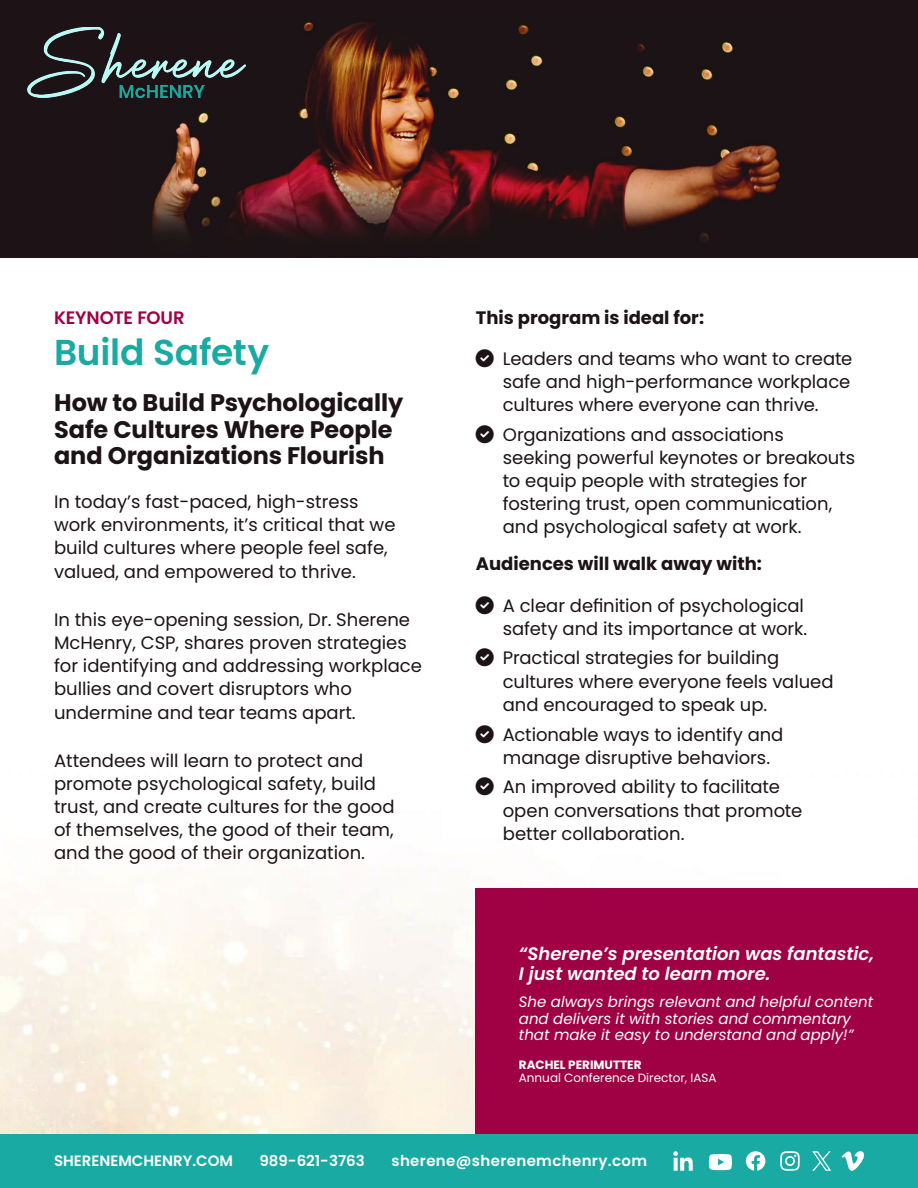
<style>
.page{position:relative;width:918px;height:1188px;background:#fff}
.page>*{position:absolute;margin:0;border:0;box-sizing:border-box;transform-origin:0 0}
.t1{font:600 36px "Poppins";letter-spacing:-.005em;color:#19aba3}
.t2{font:700 24px/26.4px "Poppins";letter-spacing:-.005em;color:#1d1316}
.t3{font:18px/23.1px "Poppins";color:#1d1316}
.t4{font:italic 600 18px/19.8px "Poppins";color:#fff}
.t5{font:700 18px "Poppins";color:#1d1316}
.t6{font:600 18px "Poppins";letter-spacing:-.005em;color:#9f0144}
.t7{font:italic 15px/16.5px "Poppins";color:#fff}
.t8{font:600 15px "Poppins";color:#fff}
.t9{font:600 15px "Poppins";letter-spacing:.025em;color:#fff}
.t10{font:12px "Poppins";color:#fff}
.t11{font:700 12px "Poppins";color:#fff}
</style>
<div class="page">
<div style="left:0;top:0;width:918px;height:257px;background:#1d1316"></div>
<img style="left:0;top:859px;width:476px;height:275px">
<img style="left:152px;top:22px;width:629px;height:218px">
<div style="left:122px;top:34px;width:130px;height:67px;background:#1d1316"></div>
<img style="left:27px;top:27px;width:219px;height:71px">
<div style="left:476px;top:888px;width:442px;height:247px;background:#9f0144"></div>
<div style="left:0;top:1134px;width:918px;height:54px;background:#19aba3"></div>
<svg style="left:842px;top:1151px;width:22px;height:20px"></svg>
<svg style="left:812px;top:1151px;width:19px;height:20px"></svg>
<svg style="left:780px;top:1151px;width:20px;height:20px"></svg>
<svg style="left:746px;top:1151px;width:19px;height:20px"></svg>
<svg style="left:709px;top:1154px;width:23px;height:16px"></svg>
<svg style="left:673px;top:1151px;width:20px;height:20px"></svg>
<p class="t6" style="left:54px;top:307px;width:132px">KEYNOTE FOUR</p>
<h1 class="t1" style="left:54px;top:331px;width:217px">Build Safety</h1>
<h2 class="t2" style="left:54px;top:390px;width:351px">How to Build Psychologically<br>Safe Cultures Where People and Organizations Flourish</h2>
<p class="t3" style="left:54px;top:490px;width:343px">In today’s fast-paced, high-stress work environments, it’s critical that we build cultures where people feel safe, valued, and empowered to thrive.</p>
<p class="t3" style="left:54px;top:608px;width:370px">In this eye-opening session, Dr. Sherene McHenry, CSP, shares proven strategies for identifying and addressing workplace bullies and covert disruptors who undermine and tear teams apart.</p>
<p class="t3" style="left:54px;top:749px;width:342px">Attendees will learn to protect and promote psychological safety, build trust, and create cultures for the good of themselves, the good of their team, and the good of their organization.</p>
<p class="t5" style="left:476px;top:307px;width:230px">This program is ideal for:</p>
<p class="t3" style="left:503px;top:347px;width:351px;text-align:justify">Leaders and teams who want to create safe and high-performance workplace cultures where everyone can thrive.</p>
<p class="t3" style="left:503px;top:423px;width:354px">Organizations and associations seeking powerful keynotes or breakouts to equip people with strategies for fostering trust, open communication, and psychological safety at work.</p>
<p class="t5" style="left:476px;top:554px;width:288px">Audiences will walk away with:</p>
<p class="t3" style="left:503px;top:594px;width:306px">A clear definition of psychological safety and its importance at work.</p>
<p class="t3" style="left:503px;top:647px;width:332px">Practical strategies for building cultures where everyone feels valued and encouraged to speak up.</p>
<p class="t3" style="left:503px;top:723px;width:282px">Actionable ways to identify and manage disruptive behaviors.</p>
<p class="t3" style="left:503px;top:776px;width:301px">An improved ability to facilitate open conversations that promote better collaboration.</p>
<p class="t4" style="left:519px;top:944px;width:357px">“Sherene’s presentation was fantastic,<br>I just wanted to learn more.</p>
<p class="t7" style="left:519px;top:994px;width:356px">She always brings relevant and helpful content and delivers it with stories and commentary that make it easy to understand and apply!”</p>
<p class="t11" style="left:519px;top:1058px;width:124px">RACHEL PERIMUTTER</p>
<p class="t10" style="left:519px;top:1071px;width:199px">Annual Conference Director, IASA</p>
<p class="t8" style="left:54px;top:1152px;width:181px">SHERENEMCHENRY.COM</p>
<p class="t8" style="left:260px;top:1152px;width:107px">989-621-3763</p>
<p class="t9" style="left:392px;top:1152px;width:257px">sherene@sherenemchenry.com</p>
</div>
